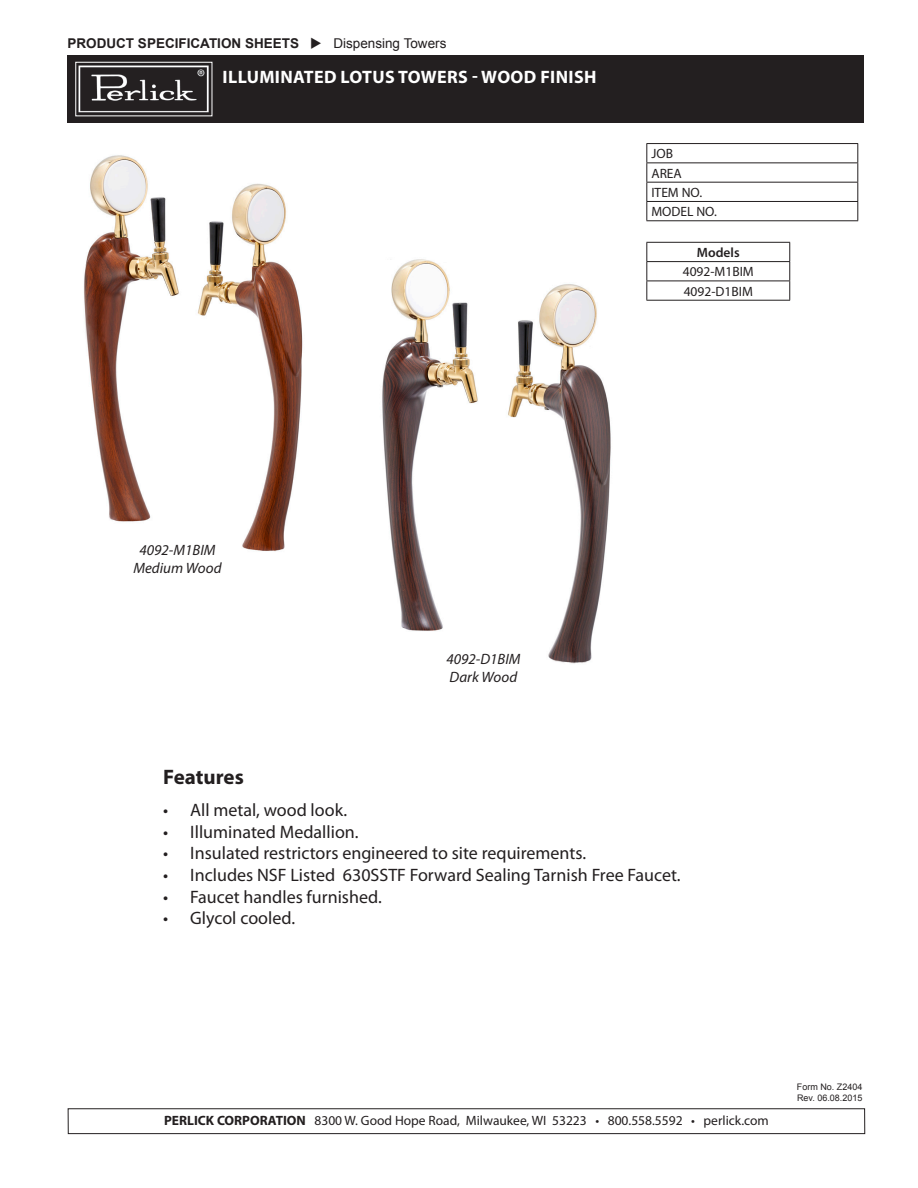
<style>
.page{position:relative;width:918px;height:1188px;background:#fff}
.page>*{position:absolute;margin:0;border:0;box-sizing:border-box;transform-origin:0 0}
.t1{font:700 21px "Myriad Pro";color:#231f20}
.t2{font:18px "Myriad Pro";color:#231f20}
.t3{font:700 18px "Myriad Pro";letter-spacing:.02em;color:#fff}
.t4{font:italic 15px "Myriad Pro";color:#231f20}
.t5{font:13.5px "Myriad Pro";color:#231f20}
.t6{font:700 13.5px "Arial";color:#231f20}
.t7{font:600 13.5px "Myriad Pro";color:#231f20}
.t8{font:9px "Arial";color:#231f20}
.s1{font-weight:400}
.s2{font-weight:700}
</style>
<div class="page">
<div style="left:68px;top:1108px;width:797px;height:26px;border:1px solid #231f20"></div>
<hr style="left:646px;top:143px;width:212px;height:1px;background:#231f20">
<hr style="left:646px;top:162px;width:212px;height:1px;background:#231f20">
<hr style="left:646px;top:182px;width:212px;height:1px;background:#231f20">
<hr style="left:646px;top:201px;width:212px;height:1px;background:#231f20">
<svg style="left:646px;top:144px;width:1px;height:76px"></svg>
<svg style="left:857px;top:144px;width:1px;height:76px"></svg>
<hr style="left:646px;top:220px;width:212px;height:1px;background:#231f20">
<hr style="left:646px;top:242px;width:144px;height:1px;background:#231f20">
<hr style="left:646px;top:261px;width:144px;height:1px;background:#231f20">
<hr style="left:646px;top:281px;width:144px;height:1px;background:#231f20">
<svg style="left:646px;top:243px;width:1px;height:57px"></svg>
<svg style="left:789px;top:243px;width:1px;height:57px"></svg>
<hr style="left:646px;top:300px;width:144px;height:1px;background:#231f20">
<div style="left:68px;top:55px;width:796px;height:68px;background:#231f20"></div>
<img style="left:78px;top:65px;width:131px;height:48px">
<div style="left:76px;top:62px;width:136px;height:54px;border:1px solid #fff"></div>
<img style="left:84px;top:155px;width:95px;height:367px">
<img style="left:197px;top:183px;width:106px;height:369px">
<img style="left:382px;top:259px;width:96px;height:372px">
<img style="left:508px;top:284px;width:103px;height:380px">
<p class="t6" style="left:68px;top:35px;width:380px">PRODUCT SPECIFICATION SHEETS ◆ <span class="s1">Dispensing Towers</span></p>
<p class="t3" style="left:223px;top:65px;width:375px">ILLUMINATED LOTUS TOWERS - WOOD FINISH</p>
<p class="t5" style="left:651px;top:145px;width:23px">JOB</p>
<p class="t5" style="left:651px;top:165px;width:32px">AREA</p>
<p class="t5" style="left:651px;top:184px;width:52px">ITEM NO.</p>
<p class="t5" style="left:651px;top:203px;width:67px">MODEL NO.</p>
<p class="t7" style="left:697px;top:244px;width:44px">Models</p>
<p class="t5" style="left:683px;top:263px;width:73px">4092-M1BIM</p>
<p class="t5" style="left:684px;top:283px;width:71px">4092-D1BIM</p>
<p class="t4" style="left:139px;top:541px;width:78px">4092-M1BIM</p>
<p class="t4" style="left:133px;top:559px;width:90px">Medium Wood</p>
<p class="t1" style="left:163px;top:763px;width:82px">Features</p>
<p class="t4" style="left:446px;top:650px;width:76px">4092-D1BIM</p>
<p class="t4" style="left:450px;top:668px;width:69px">Dark Wood</p>
<p class="t2" style="left:163px;top:799px;width:185px">• All metal, wood look.</p>
<p class="t2" style="left:163px;top:821px;width:197px">• Illuminated Medallion.</p>
<p class="t2" style="left:163px;top:842px;width:424px">• Insulated restrictors engineered to site requirements.</p>
<p class="t2" style="left:163px;top:864px;width:519px">• Includes NSF Listed 630SSTF Forward Sealing Tarnish Free Faucet.</p>
<p class="t2" style="left:163px;top:885px;width:220px">• Faucet handles furnished.</p>
<p class="t2" style="left:163px;top:907px;width:133px">• Glycol cooled.</p>
<p class="t5" style="left:164px;top:1112px;width:606px"><span class="s2">PERLICK CORPORATION</span> 8300 W. Good Hope Road, Milwaukee, WI 53223 • 800.558.5592 • perlick.com</p>
<p class="t8" style="left:797px;top:1081px;width:67px">Form No. Z2404</p>
<p class="t8" style="left:797px;top:1092px;width:67px">Rev. 06.08.2015</p>
</div>
